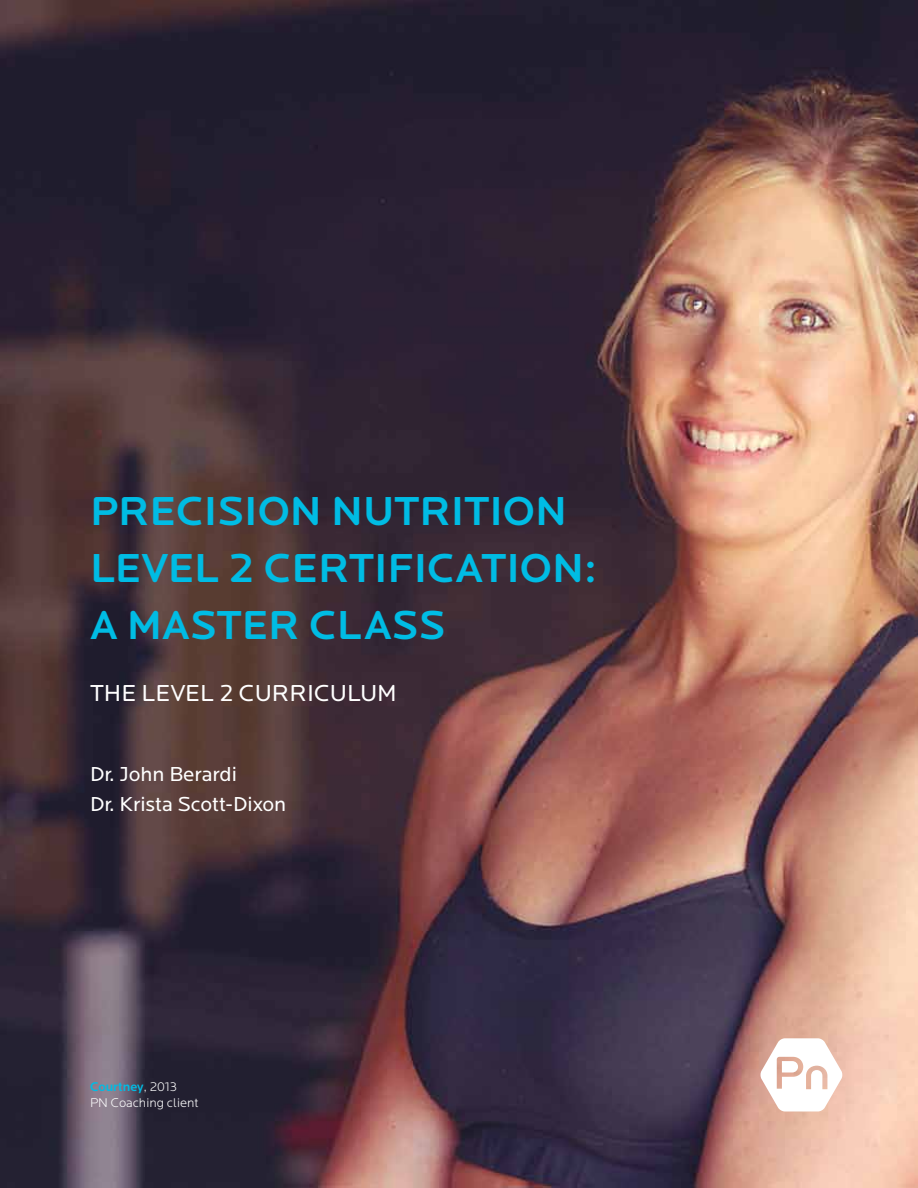
<style>
.page{position:relative;width:918px;height:1188px;background:#fff}
.page>*{position:absolute;margin:0;border:0;box-sizing:border-box;transform-origin:0 0}
.t1{font:500 42px/57px "Locator Display";color:#00bce4}
.t2{font:24px "Locator Display";color:#fff}
.t3{font:21px/30px "Locator";color:#fff}
.t4{font:300 13.2px/15.8px "Locator";color:#fff}
.s1{font-weight:500;color:#00bce4}
</style>
<div class="page">
<img style="left:0;top:0;width:918px;height:1188px">
<svg style="left:760px;top:1038px;width:83px;height:73px"></svg>
<p class="t1" style="left:90px;top:483px;width:508px">PRECISION NUTRITION<br>LEVEL 2 CERTIFICATION:<br>A MASTER CLASS</p>
<p class="t2" style="left:90px;top:680px;width:308px">THE LEVEL 2 CURRICULUM</p>
<p class="t3" style="left:90px;top:759px;width:198px">Dr. John Berardi<br>Dr. Krista Scott-Dixon</p>
<p class="t4" style="left:90px;top:1080px;width:110px"><span class="s1">Courtney</span>, 2013<br>PN Coaching client</p>
</div>
